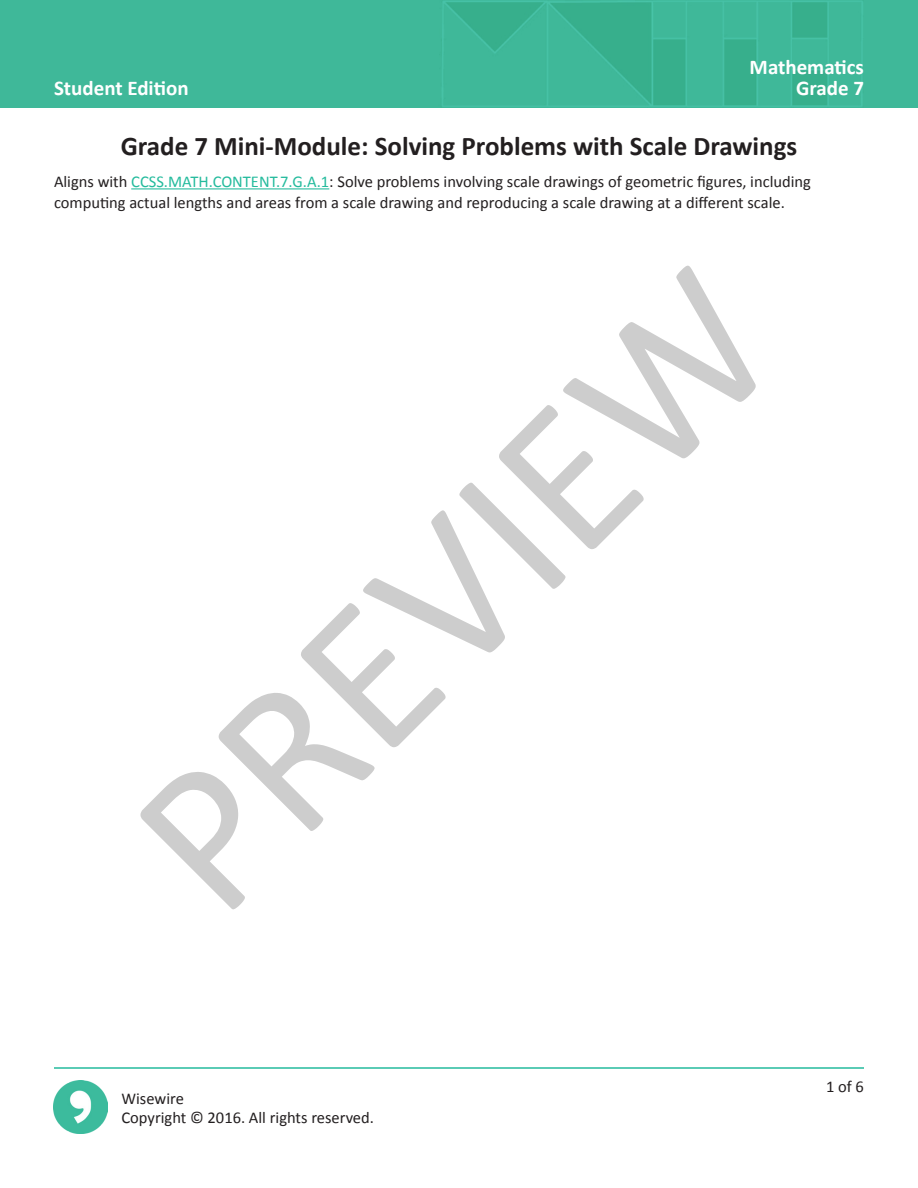
<style>
.page{position:relative;width:918px;height:1188px;background:#fff}
.page>*{position:absolute;margin:0;border:0;box-sizing:border-box;transform-origin:0 0}
.t1{font:214.35px "Calibri";color:rgb(0 0 0/.2)}
.t2{font:700 27px "Calibri";color:#231f20}
.t3{font:700 21px/21px "Calibri";color:#fff;text-align:right}
.t4{font:16.5px/18.9px "Calibri";color:#231f20}
.s1{color:#24bb9d}
</style>
<div class="page">
<img style="left:0;top:0;width:918px;height:108px">
<hr style="left:54px;top:1067px;width:810px;height:2px;background:#24bb9d">
<img style="left:54px;top:1080px;width:54px;height:54px">
<hr style="left:131px;top:188px;width:198px;height:1px;background:#24bb9d">
<p class="t3" style="left:54px;top:78px;width:136px">Student Edition</p>
<p class="t3" style="left:750px;top:57px;width:116px">Mathematics<br>Grade 7</p>
<h2 class="t2" style="left:121px;top:129px;width:678px">Grade 7 Mini-Module: Solving Problems with Scale Drawings</h2>
<p class="t4" style="left:54px;top:171px;width:759px;line-height:21px">Aligns with <span class="s1">CCSS.MATH.CONTENT.7.G.A.1</span>: Solve problems involving scale drawings of geometric figures, including computing actual lengths and areas from a scale drawing and reproducing a scale drawing at a different scale.</p>
<h1 class="t1" style="left:75px;top:777px;width:804px;rotate:-45deg">PREVIEW</h1>
<p class="t4" style="left:122px;top:1089px;width:254px">Wisewire<br>Copyright © 2016. All rights reserved.</p>
<p class="t4" style="left:826px;top:1078px;width:39px">1 of 6</p>
</div>
